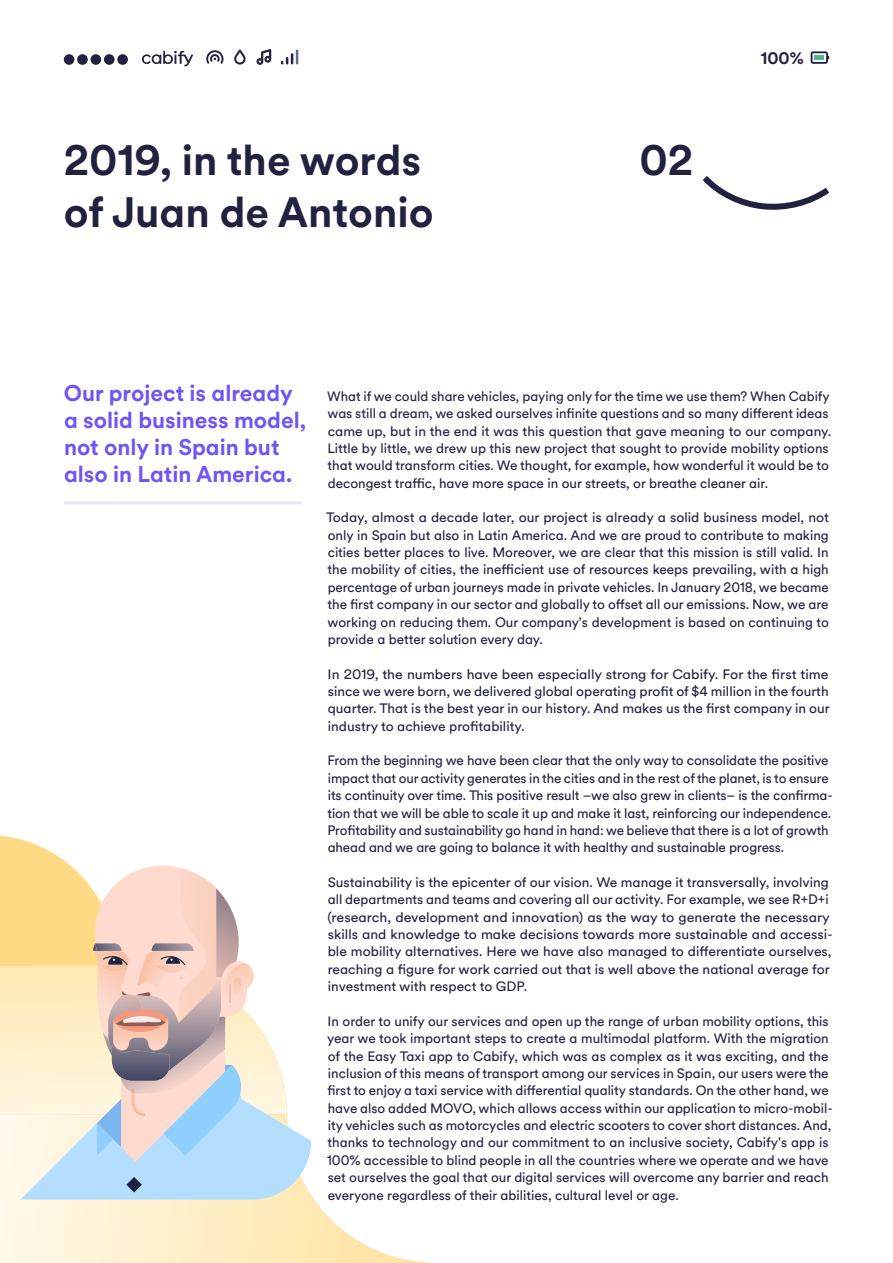
<style>
.page{position:relative;width:893px;height:1263px;background:#fff}
.page>*{position:absolute;margin:0;border:0;box-sizing:border-box;transform-origin:0 0}
.t1{font:700 42px/52.1px "Cabify Circular";color:#212240}
.Destacado_15pt__bs{font:700 22.5px/27px "Cabify Circular";color:#6d55f6}
.t2{font:700 16.5px "Cabify Circular";color:#212240}
.p__Justificado__Sang{font:13.5px/17.4px "Cabify Circular";color:#212240}
.p__Justificado__bs{font:13.5px/17.4px "Cabify Circular";color:#212240}
.p__Justificado__Sang-2{font:13.5px/17.4px "Cabify Circular";color:#212240;text-align:justify;scale:1.05 1}
</style>
<div class="page">
<hr style="left:64px;top:501px;width:238px;height:3px;background:#e6e8f5">
<svg style="left:0;top:1141px;width:432px;height:122px"></svg>
<svg style="left:0;top:835px;width:311px;height:364px"></svg>
<svg style="left:702px;top:176px;width:127px;height:34px"></svg>
<svg style="left:811px;top:51px;width:18px;height:13px"></svg>
<div style="left:814px;top:55px;width:10px;height:5px;background:#52b387"></div>
<div style="left:64px;top:54px;width:10px;height:11px;background:#212240;border-radius:50%"></div>
<div style="left:77px;top:54px;width:11px;height:11px;background:#212240;border-radius:50%"></div>
<div style="left:91px;top:54px;width:10px;height:11px;background:#212240;border-radius:50%"></div>
<div style="left:104px;top:54px;width:11px;height:11px;background:#212240;border-radius:50%"></div>
<div style="left:117px;top:54px;width:11px;height:11px;background:#212240;border-radius:50%"></div>
<svg style="left:142px;top:51px;width:51px;height:15px"></svg>
<svg style="left:234px;top:49px;width:12px;height:16px"></svg>
<svg style="left:281px;top:50px;width:17px;height:14px"></svg>
<svg style="left:256px;top:49px;width:15px;height:16px"></svg>
<svg style="left:206px;top:50px;width:17px;height:14px"></svg>
<h2 class="t1" style="left:64px;top:133px;width:371px">2019, in the words of Juan de Antonio</h2>
<h1 class="t1" style="left:640px;top:132px;width:55px">02</h1>
<p class="t2" style="left:761px;top:47px;width:44px">100%</p>
<p class="Destacado_15pt__bs" style="left:64px;top:378px;width:244px">Our project is already a solid business model, not only in Spain but also in Latin America.</p>
<p class="p__Justificado__bs" style="left:327px;top:387px;width:506px">What if we could share vehicles, paying only for the time we use them? When Cabify was still a dream, we asked ourselves infinite questions and so many different ideas came up, but in the end it was this question that gave meaning to our company.<br>Little by little, we drew up this new project that sought to provide mobility options that would transform cities. We thought, for example, how wonderful it would be to decongest traffic, have more space in our streets, or breathe cleaner air.</p>
<p class="p__Justificado__Sang" style="left:326px;top:508px;width:504px;text-align:justify">Today, almost a decade later, our project is already a solid business model, not only in Spain but also in Latin America. And we are proud to contribute to making cities better places to live. Moreover, we are clear that this mission is still valid. In the mobility of cities, the inefficient use of resources keeps prevailing, with a high percentage of urban journeys made in private vehicles. In January 2018, we became the first company in our sector and globally to offset all our emissions. Now, we are working on reducing them. Our company's development is based on continuing to provide a better solution every day.</p>
<p class="p__Justificado__Sang-2" style="left:328px;top:665px;width:480px">In 2019, the numbers have been especially strong for Cabify. For the first time since we were born, we delivered global operating profit of $4 million in the fourth quarter. That is the best year in our history. And makes us the first company in our industry to achieve profitability.</p>
<p class="p__Justificado__Sang" style="left:327px;top:751px;width:507px">From the beginning we have been clear that the only way to consolidate the positive impact that our activity generates in the cities and in the rest of the planet, is to ensure its continuity over time. This positive result –we also grew in clients– is the confirma&shy;tion that we will be able to scale it up and make it last, reinforcing our independence.<br>Profitability and sustainability go hand in hand: we believe that there is a lot of growth ahead and we are going to balance it with healthy and sustainable progress.</p>
<p class="p__Justificado__Sang" style="left:327px;top:873px;width:507px">Sustainability is the epicenter of our vision. We manage it transversally, involving all departments and teams and covering all our activity. For example, we see R+D+i (research, development and innovation) as the way to generate the necessary skills and knowledge to make decisions towards more sustainable and accessi&shy;ble mobility alternatives. Here we have also managed to differentiate ourselves, reaching a figure for work carried out that is well above the national average for investment with respect to GDP.</p>
<p class="p__Justificado__Sang" style="left:327px;top:1012px;width:507px">In order to unify our services and open up the range of urban mobility options, this year we took important steps to create a multimodal platform. With the migration of the Easy Taxi app to Cabify, which was as complex as it was exciting, and the inclusion of this means of transport among our services in Spain, our users were the first to enjoy a taxi service with differential quality standards. On the other hand, we have also added MOVO, which allows access within our application to micro-mobil&shy;ity vehicles such as motorcycles and electric scooters to cover short distances. And, thanks to technology and our commitment to an inclusive society, Cabify's app is 100% accessible to blind people in all the countries where we operate and we have set ourselves the goal that our digital services will overcome any barrier and reach everyone regardless of their abilities, cultural level or age.</p>
</div>
